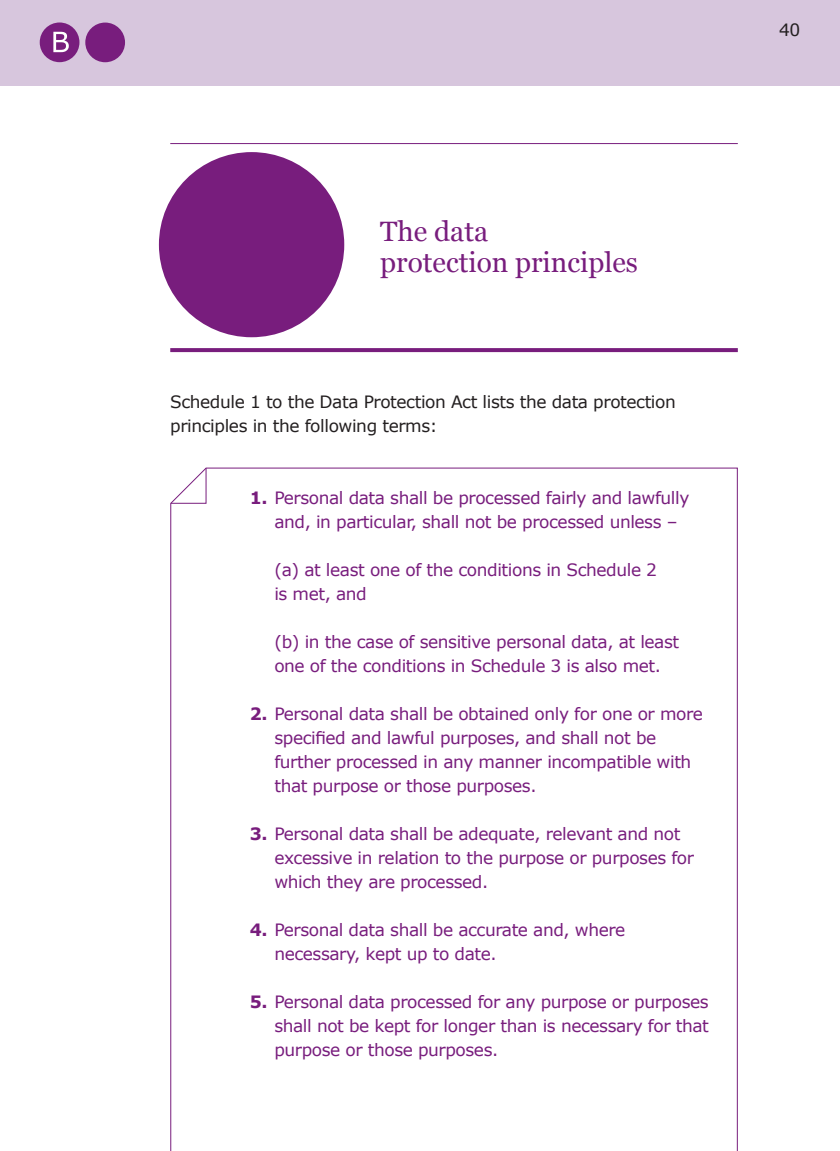
<style>
.page{position:relative;width:840px;height:1151px;background:#fff}
.page>*{position:absolute;margin:0;border:0;box-sizing:border-box;transform-origin:0 0}
.Section_Title{font:28px/31px "Georgia";color:#781d7d}
.Box_text{font:17px/24px "Verdana";letter-spacing:-.025em;color:#781d7d}
.body_copy{font:17px "Verdana";letter-spacing:-.025em;color:#231f20}
.Page_number{font:17px "Verdana";color:#231f20}
.s1{font-weight:700}
</style>
<div class="page">
<div style="left:0;top:0;width:839px;height:85px;background:#d7c6dd"></div>
<div style="left:85px;top:23px;width:40px;height:39px;background:#781d7d;border-radius:50%"></div>
<div style="left:40px;top:22px;width:39px;height:40px;background:#781d7d;border-radius:50%"></div>
<svg style="left:53px;top:32px;width:16px;height:20px"></svg>
<hr style="left:170px;top:143px;width:567px;height:1px;background:#781d7d">
<svg style="left:170px;top:348px;width:567px;height:4px;background:#7b2280"></svg>
<div style="left:159px;top:152px;width:185px;height:185px;background:#781d7d;border-radius:50%"></div>
<svg style="left:170px;top:467px;width:568px;height:684px"></svg>
<p class="Page_number" style="left:778px;top:19px;width:23px">40</p>
<p class="Section_Title" style="left:380px;top:217px;width:259px">The data<br>protection principles</p>
<p class="body_copy" style="left:170px;top:391px;width:507px">Schedule 1 to the Data Protection Act lists the data protection</p>
<p class="body_copy" style="left:170px;top:415px;width:268px">principles in the following terms:</p>
<p class="Box_text" style="left:274px;top:486px;width:416px;text-indent:-25px"><span class="s1">1.</span> Personal data shall be processed fairly and lawfully and, in particular, shall not be processed unless –</p>
<p class="Box_text" style="left:274px;top:558px;width:384px">(a) at least one of the conditions in Schedule 2 is met, and</p>
<p class="Box_text" style="left:274px;top:630px;width:406px">(b) in the case of sensitive personal data, at least one of the conditions in Schedule 3 is also met.</p>
<p class="Box_text" style="left:274px;top:702px;width:430px;text-indent:-25px"><span class="s1">2.</span> Personal data shall be obtained only for one or more specified and lawful purposes, and shall not be further processed in any manner incompatible with that purpose or those purposes.</p>
<p class="Box_text" style="left:274px;top:822px;width:421px;text-indent:-25px"><span class="s1">3.</span> Personal data shall be adequate, relevant and not excessive in relation to the purpose or purposes for which they are processed.</p>
<p class="Box_text" style="left:274px;top:918px;width:352px;text-indent:-25px"><span class="s1">4.</span> Personal data shall be accurate and, where necessary, kept up to date.</p>
<p class="Box_text" style="left:274px;top:990px;width:436px;text-align:justify;text-indent:-25px"><span class="s1">5.</span> Personal data processed for any purpose or purposes shall not be kept for longer than is necessary for that purpose or those purposes.</p>
</div>
